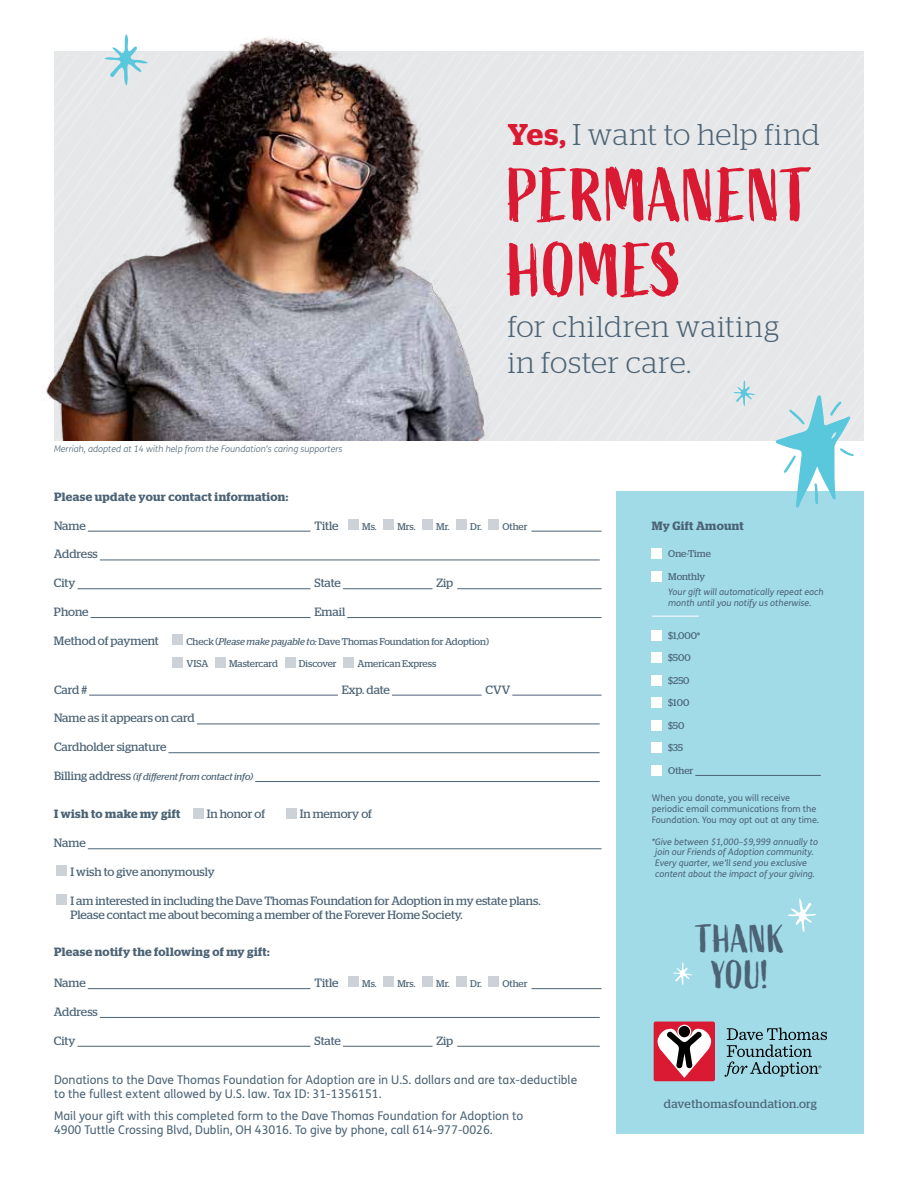
<style>
.page{position:relative;width:918px;height:1188px;background:#fff}
.page>*{position:absolute;margin:0;border:0;box-sizing:border-box;transform-origin:0 0}
.t1{font:75px/75px "Active";letter-spacing:.01em;color:#da1a32}
.t2{font:39.15px/36px "Active";letter-spacing:.01em;color:#4b6375;text-align:center}
.t3{font:300 30px/35.1px "Stag";letter-spacing:.025em;color:#4b6375}
.t4{font:12px/14.4px "Stag";letter-spacing:-.005em;color:#4b6375}
.t5{font:12px/14.4px "FS Me";color:#4b6375}
.t6{font:600 12px "Stag";letter-spacing:.03em;color:#4b6375}
.t7{font:12px "Stag";letter-spacing:.025em;color:#4b6375}
.t8{font:9.75px "Stag";color:#4b6375}
.t9{font:italic 9.75px "Stag";letter-spacing:-.005em;color:#4b6375}
.t10{font:italic 9px/10.8px "FS Me";color:#4b6375}
.t11{font:9px/10.8px "FS Me";color:#4b6375}
.t12{font:italic 300 9px "FS Me";color:#4b6375}
.s1{font-weight:600;color:#da1a32}
.s2{font-style:italic}
.s3{font-style:normal;font-size:12px}
</style>
<div class="page">
<div style="left:617px;top:491px;width:247px;height:643px;background:#a1dbe8"></div>
<svg style="left:776px;top:395px;width:78px;height:113px"></svg>
<svg style="left:733px;top:380px;width:22px;height:26px"></svg>
<hr style="left:88px;top:849px;width:514px;height:1px;background:#4b6375">
<div style="left:193px;top:808px;width:10px;height:10px;background:#cdd2d9"></div>
<div style="left:286px;top:808px;width:10px;height:10px;background:#cdd2d9"></div>
<div style="left:56px;top:866px;width:10px;height:10px;background:#cdd2d9"></div>
<div style="left:56px;top:894px;width:10px;height:11px;background:#cdd2d9"></div>
<hr style="left:88px;top:531px;width:222px;height:1px;background:#4b6375">
<hr style="left:532px;top:531px;width:70px;height:1px;background:#4b6375">
<hr style="left:100px;top:560px;width:500px;height:1px;background:#4b6375">
<hr style="left:77px;top:589px;width:233px;height:1px;background:#4b6375">
<hr style="left:343px;top:589px;width:90px;height:1px;background:#4b6375">
<hr style="left:457px;top:589px;width:145px;height:1px;background:#4b6375">
<hr style="left:91px;top:617px;width:219px;height:1px;background:#4b6375">
<hr style="left:347px;top:617px;width:255px;height:1px;background:#4b6375">
<div style="left:348px;top:519px;width:11px;height:11px;background:#cdd2d9"></div>
<div style="left:384px;top:519px;width:10px;height:11px;background:#cdd2d9"></div>
<div style="left:422px;top:519px;width:11px;height:11px;background:#cdd2d9"></div>
<div style="left:456px;top:519px;width:11px;height:11px;background:#cdd2d9"></div>
<div style="left:489px;top:519px;width:10px;height:11px;background:#cdd2d9"></div>
<div style="left:173px;top:634px;width:10px;height:11px;background:#cdd2d9"></div>
<hr style="left:89px;top:695px;width:249px;height:1px;background:#4b6375">
<hr style="left:392px;top:695px;width:90px;height:1px;background:#4b6375">
<hr style="left:512px;top:695px;width:90px;height:1px;background:#4b6375">
<hr style="left:197px;top:724px;width:403px;height:1px;background:#4b6375">
<hr style="left:168px;top:752px;width:432px;height:1px;background:#4b6375">
<hr style="left:255px;top:781px;width:345px;height:1px;background:#4b6375">
<div style="left:173px;top:657px;width:10px;height:10px;background:#cdd2d9"></div>
<div style="left:215px;top:657px;width:11px;height:10px;background:#cdd2d9"></div>
<div style="left:285px;top:657px;width:10px;height:10px;background:#cdd2d9"></div>
<div style="left:344px;top:657px;width:10px;height:10px;background:#cdd2d9"></div>
<hr style="left:695px;top:775px;width:126px;height:1px;background:#4b6375">
<div style="left:652px;top:548px;width:10px;height:11px;background:#fff"></div>
<div style="left:652px;top:571px;width:10px;height:10px;background:#fff"></div>
<hr style="left:652px;top:616px;width:47px;height:1px;background:#fff">
<div style="left:652px;top:630px;width:10px;height:10px;background:#fff"></div>
<div style="left:652px;top:652px;width:10px;height:11px;background:#fff"></div>
<div style="left:652px;top:675px;width:10px;height:10px;background:#fff"></div>
<div style="left:652px;top:697px;width:10px;height:11px;background:#fff"></div>
<div style="left:652px;top:720px;width:10px;height:10px;background:#fff"></div>
<div style="left:652px;top:742px;width:10px;height:11px;background:#fff"></div>
<div style="left:652px;top:765px;width:10px;height:10px;background:#fff"></div>
<svg style="left:787px;top:898px;width:30px;height:34px"></svg>
<svg style="left:673px;top:962px;width:19px;height:23px"></svg>
<img style="left:46px;top:34px;width:454px;height:407px">
<hr style="left:88px;top:988px;width:222px;height:1px;background:#4b6375">
<hr style="left:532px;top:988px;width:70px;height:1px;background:#4b6375">
<hr style="left:100px;top:1017px;width:500px;height:1px;background:#4b6375">
<hr style="left:77px;top:1046px;width:233px;height:1px;background:#4b6375">
<hr style="left:343px;top:1046px;width:90px;height:1px;background:#4b6375">
<hr style="left:457px;top:1046px;width:143px;height:1px;background:#4b6375">
<div style="left:348px;top:977px;width:11px;height:10px;background:#cdd2d9"></div>
<div style="left:384px;top:977px;width:10px;height:10px;background:#cdd2d9"></div>
<div style="left:422px;top:977px;width:11px;height:10px;background:#cdd2d9"></div>
<div style="left:456px;top:977px;width:11px;height:10px;background:#cdd2d9"></div>
<div style="left:489px;top:977px;width:10px;height:10px;background:#cdd2d9"></div>
<svg style="left:725px;top:1028px;width:102px;height:49px"></svg>
<svg style="left:654px;top:1022px;width:61px;height:59px;background:#c7606c"></svg>
<div style="left:679px;top:1026px;width:11px;height:11px;background:#000;border-radius:50%"></div>
<p class="t12" style="left:54px;top:443px;width:290px">Merriah, adopted at 14 with help from the Foundation’s caring supporters</p>
<h3 class="t3" style="left:508px;top:117px;width:314px"><span class="s1">Yes,</span> I want to help find</h3>
<h1 class="t1" style="left:508px;top:161px;width:307px">PERMANENT<br>HOMES</h1>
<h3 class="t3" style="left:508px;top:309px;width:273px">for children waiting in foster care.</h3>
<p class="t6" style="left:54px;top:489px;width:236px">Please update your contact information:</p>
<p class="t4" style="left:54px;top:518px;width:33px">Name</p>
<p class="t4" style="left:314px;top:518px;width:25px">Title</p>
<p class="t8" style="left:362px;top:520px;width:55px">Ms. Mrs.</p>
<p class="t8" style="left:436px;top:520px;width:47px">Mr. Dr.</p>
<p class="t8" style="left:502px;top:520px;width:27px">Other</p>
<p class="t4" style="left:54px;top:547px;width:45px">Address</p>
<p class="t4" style="left:54px;top:576px;width:23px">City</p>
<p class="t4" style="left:314px;top:576px;width:28px">State</p>
<p class="t4" style="left:437px;top:576px;width:18px">Zip</p>
<p class="t4" style="left:54px;top:604px;width:36px">Phone</p>
<p class="t4" style="left:314px;top:604px;width:32px">Email</p>
<p class="t4" style="left:54px;top:633px;width:106px">Method of payment</p>
<p class="t8" style="left:186px;top:636px;width:304px">Check (<span class="s2">Please make payable to:</span> Dave Thomas Foundation for Adoption)</p>
<p class="t4" style="left:54px;top:682px;width:35px">Card #</p>
<p class="t4" style="left:342px;top:682px;width:50px">Exp. date</p>
<p class="t4" style="left:486px;top:682px;width:26px">CVV</p>
<p class="t4" style="left:54px;top:711px;width:142px">Name as it appears on card</p>
<p class="t4" style="left:54px;top:740px;width:114px">Cardholder signature</p>
<p class="t9" style="left:54px;top:771px;width:201px"><span class="s3">Billing address</span> (if different from contact info)</p>
<p class="t8" style="left:187px;top:658px;width:23px">VISA</p>
<p class="t8" style="left:229px;top:658px;width:50px">Mastercard</p>
<p class="t8" style="left:299px;top:658px;width:40px">Discover</p>
<p class="t8" style="left:357px;top:658px;width:80px">American Express</p>
<p class="t6" style="left:54px;top:807px;width:128px">I wish to make my gift</p>
<p class="t4" style="left:207px;top:807px;width:60px">In honor of</p>
<p class="t4" style="left:300px;top:807px;width:74px">In memory of</p>
<p class="t4" style="left:54px;top:836px;width:33px">Name</p>
<p class="t4" style="left:70px;top:864px;width:146px">I wish to give anonymously</p>
<p class="t4" style="left:70px;top:893px;width:472px">I am interested in including the Dave Thomas Foundation for Adoption in my estate plans.<br>Please contact me about becoming a member of the Forever Home Society.</p>
<p class="t6" style="left:54px;top:945px;width:217px">Please notify the following of my gift:</p>
<p class="t4" style="left:54px;top:976px;width:33px">Name</p>
<p class="t4" style="left:314px;top:976px;width:25px">Title</p>
<p class="t8" style="left:362px;top:978px;width:55px">Ms. Mrs.</p>
<p class="t8" style="left:436px;top:978px;width:47px">Mr. Dr.</p>
<p class="t8" style="left:502px;top:978px;width:27px">Other</p>
<p class="t4" style="left:54px;top:1004px;width:45px">Address</p>
<p class="t4" style="left:54px;top:1033px;width:23px">City</p>
<p class="t4" style="left:314px;top:1033px;width:28px">State</p>
<p class="t4" style="left:437px;top:1033px;width:18px">Zip</p>
<p class="t5" style="left:54px;top:1072px;width:525px">Donations to the Dave Thomas Foundation for Adoption are in U.S. dollars and are tax-deductible to the fullest extent allowed by U.S. law. Tax ID: 31-1356151.</p>
<p class="t5" style="left:54px;top:1108px;width:471px">Mail your gift with this completed form to the Dave Thomas Foundation for Adoption to<br>4900 Tuttle Crossing Blvd, Dublin, OH 43016. To give by phone, call 614-977-0026.</p>
<p class="t6" style="left:652px;top:519px;width:93px">My Gift Amount</p>
<p class="t8" style="left:668px;top:548px;width:44px">One-Time</p>
<p class="t8" style="left:668px;top:571px;width:38px">Monthly</p>
<p class="t10" style="left:668px;top:586px;width:157px">Your gift will automatically repeat each month until you notify us otherwise.</p>
<p class="t8" style="left:668px;top:630px;width:34px">$1,000*</p>
<p class="t8" style="left:668px;top:652px;width:24px">$500</p>
<p class="t8" style="left:668px;top:675px;width:23px">$250</p>
<p class="t8" style="left:668px;top:697px;width:23px">$100</p>
<p class="t8" style="left:668px;top:720px;width:18px">$50</p>
<p class="t8" style="left:668px;top:742px;width:16px">$35</p>
<p class="t8" style="left:668px;top:765px;width:27px">Other</p>
<p class="t11" style="left:652px;top:793px;width:169px">When you donate, you will receive periodic email communications from the<br>Foundation. You may opt out at any time.</p>
<p class="t10" style="left:655px;top:836px;width:164px;text-indent:-4px">*Give between $1,000–$9,999 annually to join our Friends of Adoption community.<br>Every quarter, we’ll send you exclusive content about the impact of your giving.</p>
<h2 class="t2" style="left:696px;top:923px;width:89px">THANK<br>YOU!</h2>
<p class="t7" style="left:664px;top:1097px;width:155px">davethomasfoundation.org</p>
</div>
